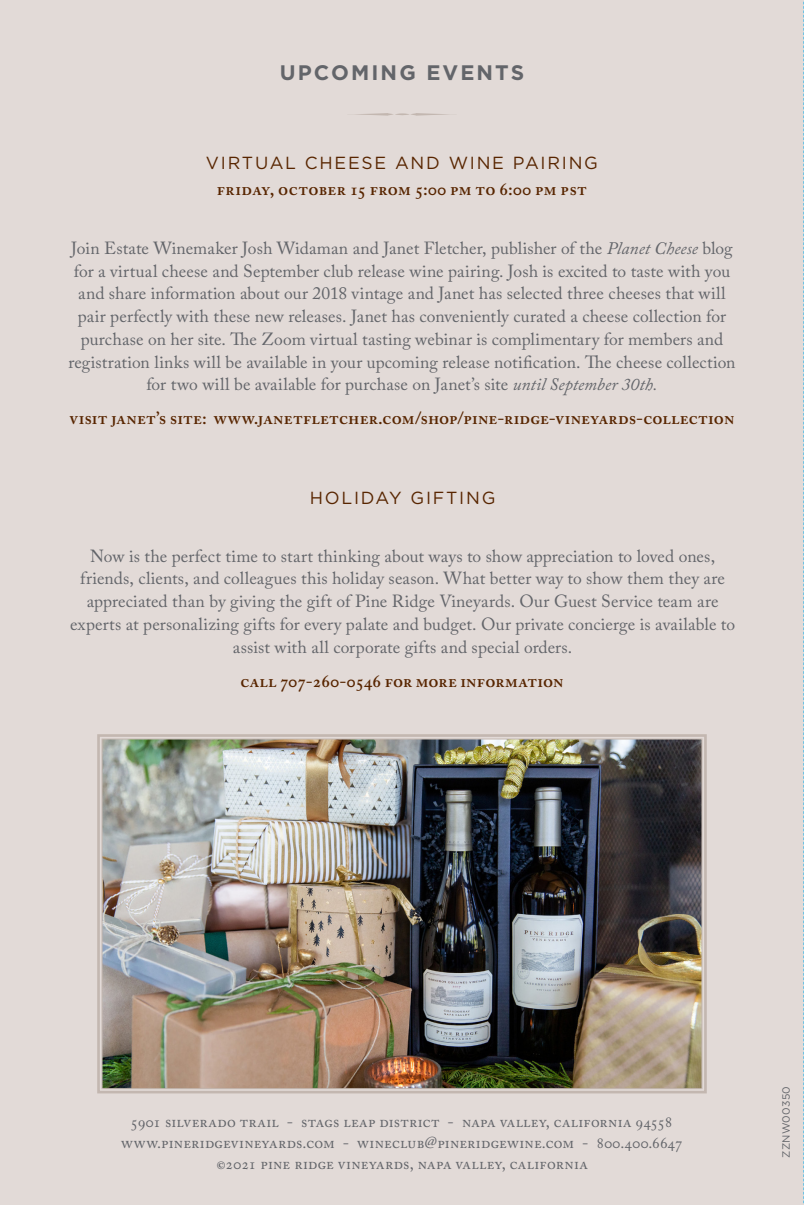
<style>
.page{position:relative;width:804px;height:1205px;background:#fff}
.page>*{position:absolute;margin:0;border:0;box-sizing:border-box;transform-origin:0 0}
.Headline-_wine_secti{font:700 21px "Gotham";letter-spacing:.1em;color:#63656a}
.Copy-_main_body{font:17.5px/22.8px "Adobe Caslon Pro";color:#63656a;text-align:center}
.recipe-ingredient_li{font:600 17.5px "Adobe Caslon Pro";letter-spacing:.005em;color:#582500}
.Sub_title{font:17.5px "Gotham";letter-spacing:.1em;color:#582500}
.events-description{font:600 17.5px "Adobe Caslon Pro";letter-spacing:.015em;color:#582500}
.t1{font:15.75px "Adobe Caslon Pro";letter-spacing:.01em;color:#63656a}
.events-description-2{font:10.5px "Gotham";letter-spacing:.025em;color:#63656a}
.s1{font-style:italic}
.s2{font-size:15.58px}
.s3{font-weight:700;font-size:10.5px}
</style>
<div class="page">
<div style="left:0;top:0;width:803px;height:1205px;background:#e2dad7"></div>
<svg style="left:97px;top:734px;width:610px;height:360px"></svg>
<img style="left:101px;top:738px;width:601px;height:351px">
<svg style="left:355px;top:113px;width:94px;height:3px"></svg>
<svg style="left:803px;top:0;width:1px;height:1205px"></svg>
<p class="Headline-_wine_secti" style="left:280px;top:59px;width:246px">UPCOMING EVENTS</p>
<p class="Sub_title" style="left:206px;top:151px;width:393px">VIRTUAL CHEESE AND WINE PAIRING</p>
<p class="events-description" style="left:217px;top:179px;width:371px">friday, october 15 from 5:00 pm to 6:00 pm pst</p>
<p class="Copy-_main_body" style="left:68px;top:236px;width:668px">Join Estate Winemaker Josh Widaman and Janet Fletcher, publisher of the <span class="s1">Planet Cheese</span> blog for a virtual cheese and September club release wine pairing. Josh is excited to taste with you and share information about our 2018 vintage and Janet has selected three cheeses that will pair perfectly with these new releases. Janet has conveniently curated a cheese collection for purchase on her site. The Zoom virtual tasting webinar is complimentary for members and registration links will be available in your upcoming release notification. The cheese collection for two will be available for purchase on Janet’s site <span class="s1">until September 30th.</span></p>
<p class="recipe-ingredient_li" style="left:69px;top:408px;width:666px">visit janet’s site: www.janetfletcher.com/shop/pine-ridge-vineyards-collection</p>
<p class="Sub_title" style="left:310px;top:486px;width:187px">HOLIDAY GIFTING</p>
<p class="Copy-_main_body" style="left:70px;top:544px;width:666px">Now is the perfect time to start thinking about ways to show appreciation to loved ones, friends, clients, and colleagues this holiday season. What better way to show them they are appreciated than by giving the gift of Pine Ridge Vineyards. Our Guest Service team are experts at personalizing gifts for every palate and budget. Our private concierge is available to assist with all corporate gifts and special orders.</p>
<p class="recipe-ingredient_li" style="left:240px;top:670px;width:324px">call 707-260-0546 for more information</p>
<p class="t1" style="left:131px;top:1112px;width:543px">5901 silverado trail - stags leap district - napa valley, <span class="s2">california 94558</span></p>
<p class="t1" style="left:121px;top:1133px;width:562px">www.pineridgevineyards.com - wineclub@pineridgewine.com <span class="s2">- 800.400.6647</span></p>
<p class="t1" style="left:217px;top:1154px;width:372px"><span class="s3">©</span>2021 pine ridge vineyards, napa valley, california</p>
<p class="events-description-2" style="left:779px;top:1158px;width:73px;rotate:-90deg">ZZNW00350</p>
</div>
